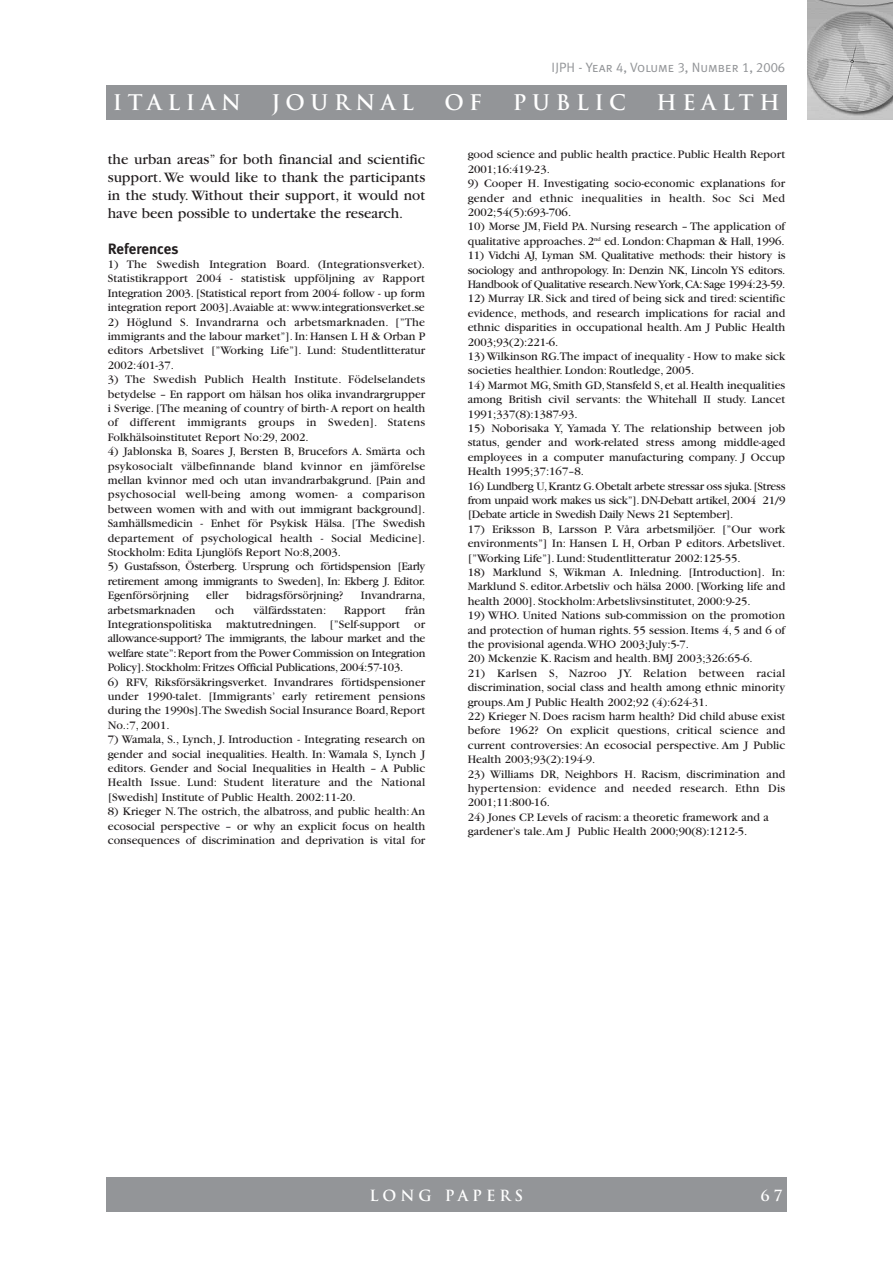
<style>
.page{position:relative;width:893px;height:1263px;background:#fff}
.page>*{position:absolute;margin:0;border:0;box-sizing:border-box;transform-origin:0 0}
.t1{font:700 21px "Trajan";letter-spacing:.265em;color:#fff}
.t2{font:15px/18px "Garamond";color:#231f20;text-align:justify}
.t3{font:700 15px "Trajan";letter-spacing:.26em;color:#fff}
.t4{font:700 15px "Meta Plus";color:#231f20}
.t5{font:13.5px "Meta Plus Normal Caps";color:#939598}
.t6{font:12px/14.4px "Garamond";color:#231f20;text-align:justify}
</style>
<div class="page">
<img style="left:808px;top:0;width:85px;height:119px">
<div style="left:106px;top:85px;width:681px;height:34px;background:#939598"></div>
<div style="left:106px;top:1178px;width:681px;height:34px;background:#939598"></div>
<p class="t5" style="left:551px;top:59px;width:235px">IJPH - Year 4, Volume 3, Number 1, 2006</p>
<h1 class="t1" style="left:113px;top:90px;width:130px">ITALIAN</h1>
<h1 class="t1" style="left:271px;top:90px;width:144px">JOURNAL</h1>
<h1 class="t1" style="left:444px;top:90px;width:39px">O F</h1>
<h1 class="t1" style="left:513px;top:90px;width:115px">PUBLIC</h1>
<h1 class="t1" style="left:657px;top:90px;width:125px">HEALTH</h1>
<p class="t2" style="left:108px;top:151px;width:319px">the urban areas” for both financial and scientific support. We would like to thank the participants in the study. Without their support, it would not have been possible to undertake the research.</p>
<p class="t4" style="left:108px;top:240px;width:72px">References</p>
<p class="t6" style="left:108px;top:258px;width:319px">1) The Swedish Integration Board. (Integrationsverket).<br>Statistikrapport 2004 - statistisk uppföljning av Rapport Integration 2003. [Statistical report from 2004- follow - up form integration report 2003].Avaiable at: www.integrationsverket.se</p>
<p class="t6" style="left:108px;top:316px;width:319px">2) Höglund S. Invandrarna och arbetsmarknaden. [”The immigrants and the labour market”]. In: Hansen L H &amp; Orban P editors Arbetslivet [”Working Life”]. Lund: Studentlitteratur 2002:401-37.</p>
<p class="t6" style="left:108px;top:373px;width:319px">3) The Swedish Publich Health Institute. Födelselandets betydelse – En rapport om hälsan hos olika invandrargrupper i Sverige. [The meaning of country of birth- A report on health of different immigrants groups in Sweden]. Statens Folkhälsoinstitutet Report No:29, 2002.</p>
<p class="t6" style="left:108px;top:445px;width:319px">4) Jablonska B, Soares J, Bersten B, Brucefors A. Smärta och psykosocialt välbefinnande bland kvinnor en jämförelse mellan kvinnor med och utan invandrarbakgrund. [Pain and psychosocial well-being among women- a comparison between women with and with out immigrant background].<br>Samhällsmedicin - Enhet för Psykisk Hälsa. [The Swedish departement of psychological health - Social Medicine].<br>Stockholm: Edita Ljunglöfs Report No:8,2003.</p>
<p class="t6" style="left:108px;top:560px;width:319px">5) Gustafsson, Österberg. Ursprung och förtidspension [Early retirement among immigrants to Sweden], In: Ekberg J. Editor.<br>Egenförsörjning</p>
<p class="t6" style="left:468px;top:148px;width:319px">good science and public health practice. Public Health Report<br>2001;16:419-23.</p>
<p class="t6" style="left:468px;top:177px;width:319px">9) Cooper H. Investigating socio-economic explanations for gender and ethnic inequalities in health. Soc Sci Med 2002;54(5):693-706.</p>
<p class="t6" style="left:468px;top:220px;width:319px">10) Morse JM, Field PA. Nursing research – The application of qualitative approaches. 2<sup>nd</sup> ed. London: Chapman &amp; Hall, 1996.</p>
<p class="t6" style="left:468px;top:249px;width:319px">11) Vidchi AJ, Lyman SM. Qualitative methods: their history is sociology and anthropology. In: Denzin NK, Lincoln YS editors.<br>Handbook of Qualitative research.New York,CA:Sage 1994:23-59.</p>
<p class="t6" style="left:468px;top:292px;width:319px">12) Murray LR. Sick and tired of being sick and tired: scientific evidence, methods, and research implications for racial and ethnic disparities in occupational health. Am J Public Health 2003;93(2):221-6.</p>
<p class="t6" style="left:468px;top:350px;width:319px">13) Wilkinson RG.The impact of inequality - How to make sick societies healthier. London: Routledge, 2005.</p>
<p class="t6" style="left:468px;top:379px;width:319px">14) Marmot MG,Smith GD,Stansfeld S,et al.Health inequalities among British civil servants: the Whitehall II study. Lancet 1991;337(8):1387-93.</p>
<p class="t6" style="left:468px;top:422px;width:319px">15) Noborisaka Y, Yamada Y. The relationship between job status, gender and work-related stress among middle-aged employees in a computer manufacturing company. J Occup Health 1995;37:167–8.</p>
<p class="t6" style="left:468px;top:480px;width:319px">16) Lundberg U,Krantz G.Obetalt arbete stressar oss sjuka.[Stress from unpaid work makes us sick”]. DN-Debatt artikel, 2004 21/9 [Debate article in Swedish Daily News 21 September].</p>
<p class="t6" style="left:468px;top:523px;width:319px">17) Eriksson B, Larsson P. Våra arbetsmiljöer. [”Our work environments”] In: Hansen L H, Orban P editors. Arbetslivet. [”Working Life”]. Lund: Studentlitteratur 2002:125-55.</p>
<p class="t6" style="left:468px;top:566px;width:319px">18) Marklund S, Wikman A. Inledning. [Introduction]. In:<br>Marklund S. editor.Arbetsliv och hälsa 2000. [Working life and health 2000]. Stockholm:Arbetslivsinstitutet, 2000:9-25.</p>
<p class="t6" style="left:468px;top:609px;width:319px">19) WHO. United Nations sub-commission on the promotion and protection of human rights. 55 session. Items 4, 5 and 6 of the provisional agenda.WHO 2003;July:5-7.</p>
<p class="t6" style="left:468px;top:652px;width:286px">20) Mckenzie K. Racism and health. BMJ 2003;326:65-6.</p>
<p class="t6" style="left:468px;top:667px;width:319px">21) Karlsen S, Nazroo JY. Relation between racial discrimination, social class and health among ethnic minority groups.Am J Public Health 2002;92 (4):624-31.</p>
<p class="t6" style="left:468px;top:710px;width:319px">22) Krieger N. Does racism harm health? Did child abuse exist before 1962? On explicit questions, critical science and current controversies: An ecosocial perspective. Am J Public Health 2003;93(2):194-9.</p>
<p class="t6" style="left:468px;top:768px;width:319px">23) Williams DR, Neighbors H. Racism, discrimination and hypertension: evidence and needed research. Ethn Dis 2001;11:800-16.</p>
<p class="t6" style="left:468px;top:811px;width:303px">24) Jones CP. Levels of racism: a theoretic framework and a gardener’s tale.Am J Public Health 2000;90(8):1212-5.</p>
<p class="t6" style="left:206px;top:589px;width:24px">eller</p>
<p class="t6" style="left:246px;top:589px;width:99px">bidragsförsörjning?</p>
<p class="t6" style="left:361px;top:589px;width:66px">Invandrarna,</p>
<p class="t6" style="left:108px;top:604px;width:319px;text-indent:297px">från Integrationspolitiska maktutredningen. [”Self-support or allowance-support? The immigrants, the labour market and the welfare state”:Report from the Power Commission on Integration Policy]. Stockholm: Fritzes Official Publications,2004:57-103.</p>
<p class="t6" style="left:108px;top:676px;width:319px">6) RFV, Riksförsäkringsverket. Invandrares förtidspensioner under 1990-talet. [Immigrants’ early retirement pensions during the 1990s].The Swedish Social Insurance Board, Report No.:7, 2001.</p>
<p class="t6" style="left:108px;top:733px;width:319px">7) Wamala, S., Lynch, J. Introduction - Integrating research on gender and social inequalities. Health. In: Wamala S, Lynch J editors. Gender and Social Inequalities in Health – A Public Health Issue. Lund: Student literature and the National [Swedish] Institute of Public Health. 2002:11-20.</p>
<p class="t6" style="left:108px;top:805px;width:319px">8) Krieger N.The ostrich, the albatross, and public health: An ecosocial perspective – or why an explicit focus on health consequences of discrimination and deprivation is vital for</p>
<p class="t6" style="left:108px;top:604px;width:89px">arbetsmarknaden</p>
<p class="t6" style="left:215px;top:604px;width:21px">och</p>
<p class="t6" style="left:254px;top:604px;width:74px">välfärdsstaten:</p>
<p class="t6" style="left:344px;top:604px;width:43px">Rapport</p>
<p class="t3" style="left:370px;top:1186px;width:155px">LONG PAPERS</p>
<p class="t3" style="left:761px;top:1186px;width:23px">6 7</p>
</div>
